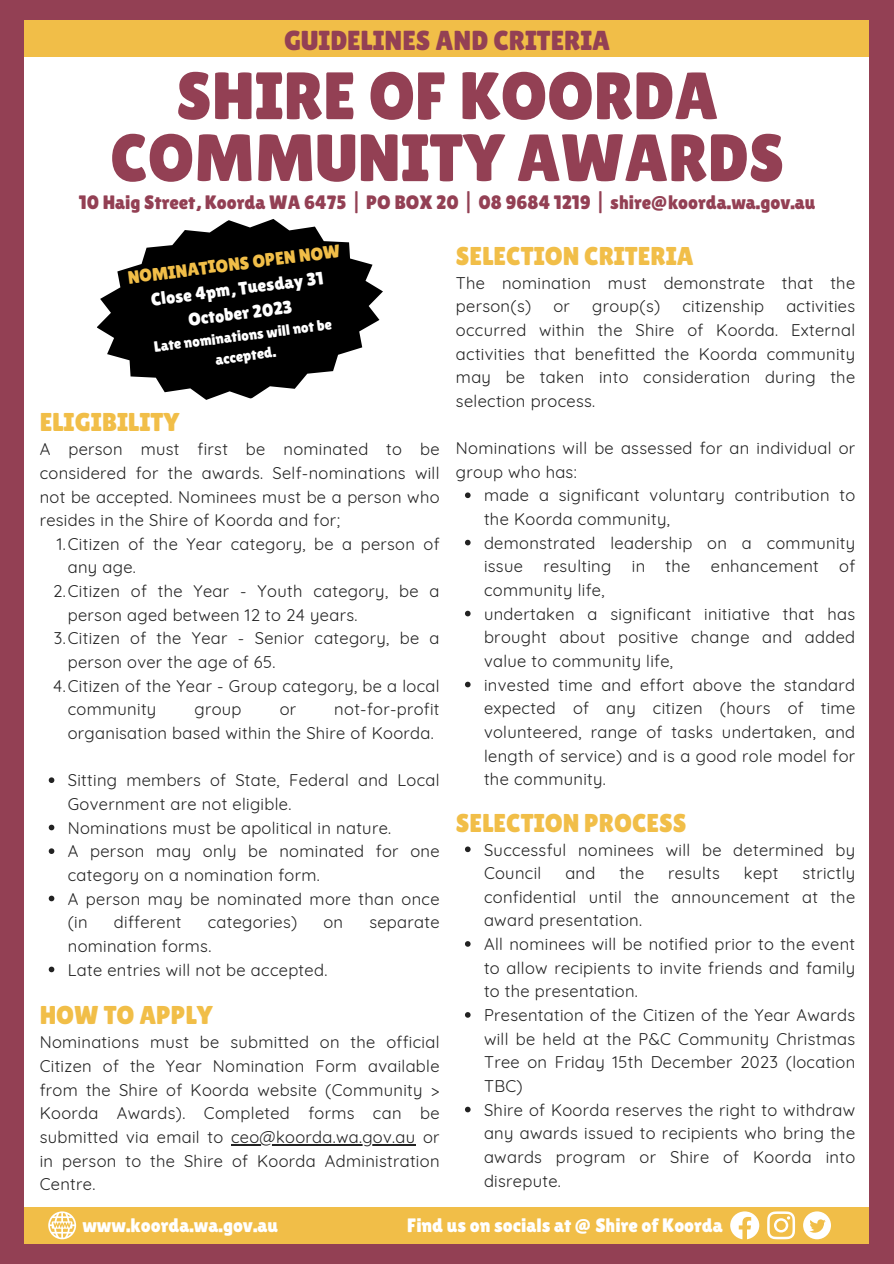
<style>
.page{position:relative;width:894px;height:1264px;background:#fff}
.page>*{position:absolute;margin:0;border:0;box-sizing:border-box;transform-origin:0 0}
.t1{font:66.75px "Lilita One";color:#934054}
.t2{font:27.45px "Lilita One";color:#934054}
.t3{font:25.8px "Lilita One";color:#f1be48}
.t4{font:19.35px "Lilita One";color:#934054}
.t5{font:19.35px "Lilita One";color:#fff}
.t6{font:18px/24.8px "Lilita One";color:#fff;text-align:center}
.t7{font:18px "Lilita One";color:#f1be48}
.t8{font:16.5px/23.7px "Quicksand";letter-spacing:.02em;color:#222}
.t9{font:15px/20.2px "Lilita One";color:#fff;text-align:center}
</style>
<div class="page">
<div style="left:0;top:0;width:893px;height:1263px;background:#934054"></div>
<div style="left:25px;top:34px;width:843px;height:1195px;background:#fff"></div>
<div style="left:25px;top:1207px;width:843px;height:36px;background:#f1be48"></div>
<div style="left:25px;top:20px;width:843px;height:37px;background:#f1be48"></div>
<svg style="left:48px;top:1211px;width:28px;height:28px"></svg>
<svg style="left:730px;top:1211px;width:29px;height:28px"></svg>
<svg style="left:767px;top:1211px;width:27px;height:28px"></svg>
<svg style="left:803px;top:1211px;width:27px;height:28px"></svg>
<svg style="left:97px;top:219px;width:286px;height:181px;fill:#000"></svg>
<svg style="left:49px;top:777px;width:5px;height:6px"></svg>
<svg style="left:49px;top:824px;width:5px;height:6px"></svg>
<svg style="left:49px;top:848px;width:5px;height:6px"></svg>
<svg style="left:49px;top:895px;width:5px;height:6px"></svg>
<svg style="left:49px;top:966px;width:5px;height:6px"></svg>
<hr style="left:231px;top:1143px;width:184px;height:2px;background:#222">
<svg style="left:465px;top:492px;width:5px;height:6px"></svg>
<svg style="left:465px;top:540px;width:5px;height:5px"></svg>
<svg style="left:465px;top:610px;width:5px;height:6px"></svg>
<svg style="left:465px;top:681px;width:5px;height:6px"></svg>
<svg style="left:465px;top:846px;width:5px;height:6px"></svg>
<svg style="left:465px;top:941px;width:5px;height:5px"></svg>
<svg style="left:465px;top:1012px;width:5px;height:5px"></svg>
<svg style="left:465px;top:1106px;width:5px;height:6px"></svg>
<p class="t2" style="left:284px;top:24px;width:327px">GUIDELINES AND CRITERIA</p>
<p class="t1" style="left:176px;top:58px;width:543px">SHIRE OF KOORDA</p>
<p class="t1" style="left:110px;top:119px;width:675px">COMMUNITY AWARDS</p>
<p class="t4" style="left:79px;top:191px;width:738px">10 Haig Street, Koorda WA 6475 | PO BOX 20 | 08 9684 1219 | shire@koorda.wa.gov.au</p>
<p class="t7" style="left:127px;top:267px;width:215px;rotate:-7deg">NOMINATIONS OPEN NOW</p>
<p class="t6" style="left:149px;top:287px;width:175px;rotate:-7deg">Close 4pm, Tuesday 31<br>October 2023</p>
<p class="t9" style="left:153px;top:336px;width:180px;rotate:-7deg">Late nominations will not be accepted.</p>
<p class="t3" style="left:40px;top:407px;width:141px">ELIGIBILITY</p>
<p class="t8" style="left:40px;top:437px;width:401px;text-align:justify">A person must first be nominated to be considered for the awards. Self-nominations will not be accepted. Nominees must be a person who resides in the Shire of Koorda and for;</p>
<p class="t8" style="left:68px;top:532px;width:373px;text-indent:-11px">1.Citizen of the Year category, be a person of any age.</p>
<p class="t8" style="left:68px;top:579px;width:373px;text-indent:-15px">2.Citizen of the Year - Youth category, be a person aged between 12 to 24 years.</p>
<p class="t8" style="left:68px;top:626px;width:373px;text-indent:-14px">3.Citizen of the Year - Senior category, be a person over the age of 65.</p>
<p class="t8" style="left:68px;top:673px;width:373px;text-indent:-14px">4.Citizen of the Year - Group category, be a local community</p>
<p class="t8" style="left:68px;top:697px;width:373px;text-indent:266px">not-for-profit organisation based within the Shire of Koorda.</p>
<p class="t8" style="left:68px;top:768px;width:373px">Sitting members of State, Federal and Local<br>Government are not eligible.</p>
<p class="t8" style="left:68px;top:815px;width:325px">Nominations must be apolitical in nature.</p>
<p class="t8" style="left:68px;top:839px;width:373px">A person may only be nominated for one category on a nomination form.</p>
<p class="t8" style="left:68px;top:886px;width:373px">A person may be nominated more than once (in</p>
<p class="t8" style="left:194px;top:697px;width:49px">group</p>
<p class="t8" style="left:279px;top:697px;width:18px">or</p>
<p class="t8" style="left:114px;top:910px;width:69px">different</p>
<p class="t8" style="left:208px;top:910px;width:91px">categories)</p>
<p class="t8" style="left:323px;top:910px;width:21px">on</p>
<p class="t8" style="left:369px;top:910px;width:72px">separate</p>
<p class="t8" style="left:68px;top:933px;width:145px">nomination forms.</p>
<p class="t8" style="left:68px;top:957px;width:261px">Late entries will not be accepted.</p>
<p class="t3" style="left:40px;top:1000px;width:174px">HOW TO APPLY</p>
<p class="t8" style="left:40px;top:1030px;width:401px;text-align:justify">Nominations must be submitted on the official Citizen of the Year Nomination Form available from the Shire of Koorda website (Community &gt; Koorda Awards). Completed forms can be submitted via email to ceo@koorda.wa.gov.au or in person to the Shire of Koorda Administration Centre.</p>
<p class="t3" style="left:456px;top:241px;width:239px">SELECTION CRITERIA</p>
<p class="t8" style="left:456px;top:270px;width:400px">The nomination must demonstrate that the person(s)</p>
<p class="t8" style="left:553px;top:294px;width:18px">or</p>
<p class="t8" style="left:592px;top:294px;width:70px">group(s)</p>
<p class="t8" style="left:682px;top:294px;width:83px">citizenship</p>
<p class="t8" style="left:456px;top:294px;width:400px;text-align:justify;text-indent:330px">activities occurred within the Shire of Koorda. External activities that benefitted the Koorda community may be taken into consideration during the selection process.</p>
<p class="t8" style="left:456px;top:436px;width:400px">Nominations will be assessed for an individual or group who has:</p>
<p class="t8" style="left:484px;top:483px;width:372px">made a significant voluntary contribution to the Koorda community,</p>
<p class="t8" style="left:484px;top:530px;width:372px;text-align:justify">demonstrated leadership on a community issue resulting in the enhancement of community life,</p>
<p class="t8" style="left:484px;top:601px;width:372px;text-align:justify">undertaken a significant initiative that has brought about positive change and added value to community life,</p>
<p class="t8" style="left:484px;top:672px;width:372px;text-align:justify">invested time and effort above the standard expected of any citizen (hours of time volunteered, range of tasks undertaken, and length of service) and is a good role model for the community.</p>
<p class="t3" style="left:456px;top:807px;width:232px">SELECTION PROCESS</p>
<p class="t8" style="left:484px;top:837px;width:372px">Successful nominees will be determined by<br>Council</p>
<p class="t8" style="left:484px;top:861px;width:372px;text-align:justify;text-indent:318px">strictly confidential until the announcement at the award presentation.</p>
<p class="t8" style="left:484px;top:932px;width:372px;text-align:justify">All nominees will be notified prior to the event to allow recipients to invite friends and family to the presentation.</p>
<p class="t8" style="left:484px;top:1003px;width:372px;text-align:justify">Presentation of the Citizen of the Year Awards will be held at the P&amp;C Community Christmas Tree on Friday 15th December 2023 (location TBC)</p>
<p class="t8" style="left:484px;top:1097px;width:372px;text-align:justify">Shire of Koorda reserves the right to withdraw any awards issued to recipients who bring the awards program or Shire of Koorda into disrepute.</p>
<p class="t8" style="left:565px;top:861px;width:32px">and</p>
<p class="t8" style="left:619px;top:861px;width:26px">the</p>
<p class="t8" style="left:668px;top:861px;width:53px">results</p>
<p class="t8" style="left:743px;top:861px;width:36px">kept</p>
<p class="t5" style="left:82px;top:1213px;width:197px">www.koorda.wa.gov.au</p>
<p class="t5" style="left:407px;top:1213px;width:317px">Find us on socials at @ Shire of Koorda</p>
</div>
